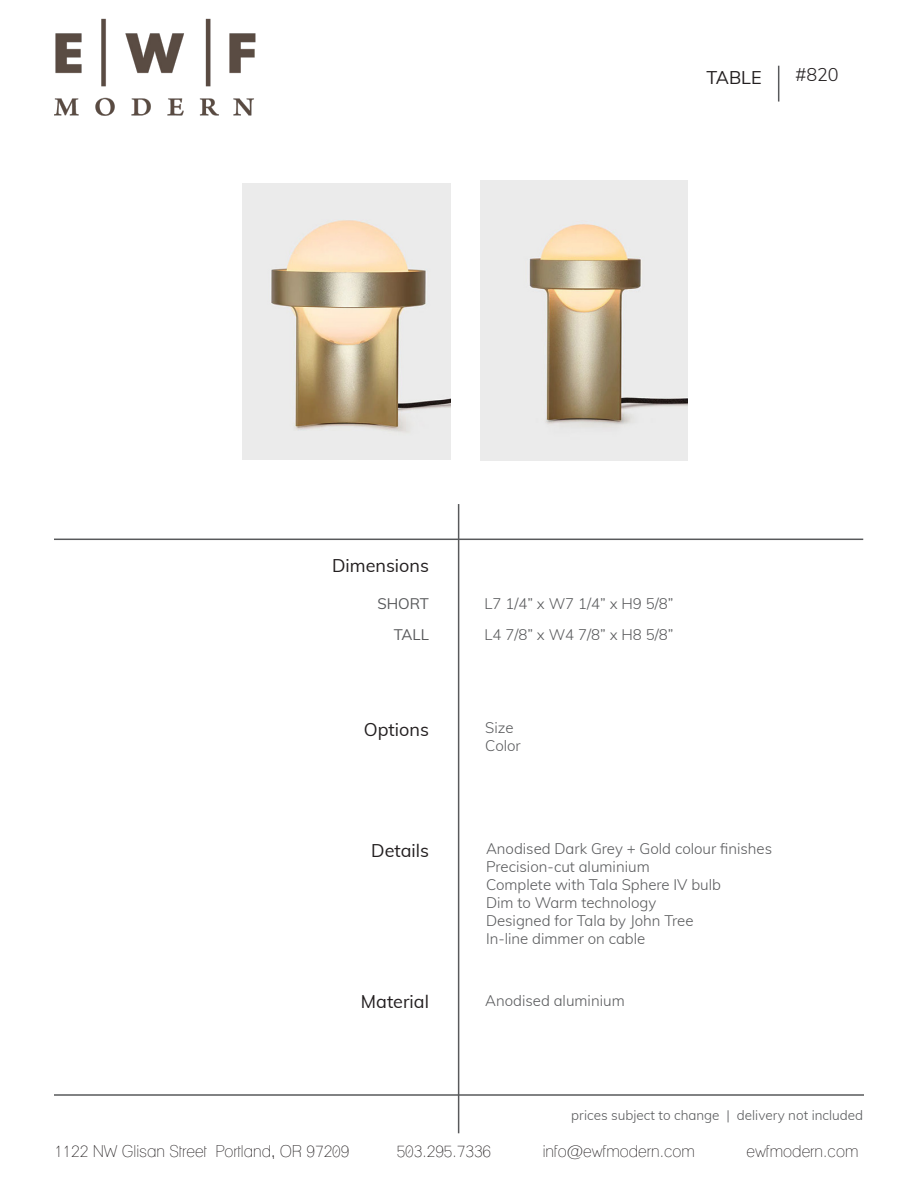
<style>
.page{position:relative;width:918px;height:1188px;background:#fff}
.page>*{position:absolute;margin:0;border:0;box-sizing:border-box;transform-origin:0 0}
.t1{font:18px "Muli";color:#231f20}
.t2{font:300 18px "Muli";color:#231f20}
.t3{font:condensed 16.5px "Lane";color:#231f20}
.t4{font:300 15px "Muli";color:#58595b}
.t5{font:15px "Muli";color:#58595b}
.t6{font:300 13.5px "Muli";color:#58595b}
</style>
<div class="page">
<img style="left:243px;top:183px;width:207px;height:277px">
<img style="left:480px;top:181px;width:208px;height:280px">
<img style="left:54px;top:18px;width:202px;height:98px">
<hr style="left:54px;top:1094px;width:810px;height:2px;background:#58595b">
<hr style="left:54px;top:539px;width:809px;height:1px;background:#58595b">
<hr style="left:458px;top:504px;width:1px;height:629px;background:#58595b">
<hr style="left:778px;top:66px;width:1px;height:36px;background:#58595b">
<p class="t1" style="left:706px;top:64px;width:57px">TABLE</p>
<p class="t2" style="left:795px;top:61px;width:45px">#820</p>
<p class="t1" style="left:332px;top:553px;width:98px">Dimensions</p>
<p class="t5" style="left:377px;top:593px;width:53px">SHORT</p>
<p class="t5" style="left:394px;top:624px;width:37px">TALL</p>
<p class="t4" style="left:484px;top:593px;width:190px">L7 1/4” x W7 1/4” x H9 5/8”</p>
<p class="t4" style="left:484px;top:624px;width:190px">L4 7/8” x W4 7/8” x H8 5/8”</p>
<p class="t1" style="left:364px;top:717px;width:67px">Options</p>
<p class="t4" style="left:485px;top:717px;width:30px">Size</p>
<p class="t4" style="left:485px;top:735px;width:37px">Color</p>
<p class="t1" style="left:371px;top:837px;width:59px">Details</p>
<p class="t4" style="left:486px;top:838px;width:288px">Anodised Dark Grey + Gold colour finishes</p>
<p class="t4" style="left:486px;top:856px;width:165px">Precision-cut aluminium</p>
<p class="t4" style="left:486px;top:874px;width:237px">Complete with Tala Sphere IV bulb</p>
<p class="t4" style="left:486px;top:892px;width:172px">Dim to Warm technology</p>
<p class="t4" style="left:486px;top:910px;width:209px">Designed for Tala by John Tree</p>
<p class="t4" style="left:486px;top:928px;width:161px">In-line dimmer on cable</p>
<p class="t1" style="left:361px;top:988px;width:70px">Material</p>
<p class="t4" style="left:485px;top:990px;width:141px">Anodised aluminium</p>
<p class="t6" style="left:571px;top:1105px;width:293px">prices subject to change | delivery not included</p>
<p class="t3" style="left:54px;top:1141px;width:297px">1122 NW Glisan Street Portland, OR 97209</p>
<p class="t3" style="left:397px;top:1141px;width:96px">503.295.7336</p>
<p class="t3" style="left:543px;top:1141px;width:154px">info@ewfmodern.com</p>
<p class="t3" style="left:747px;top:1141px;width:113px">ewfmodern.com</p>
</div>
